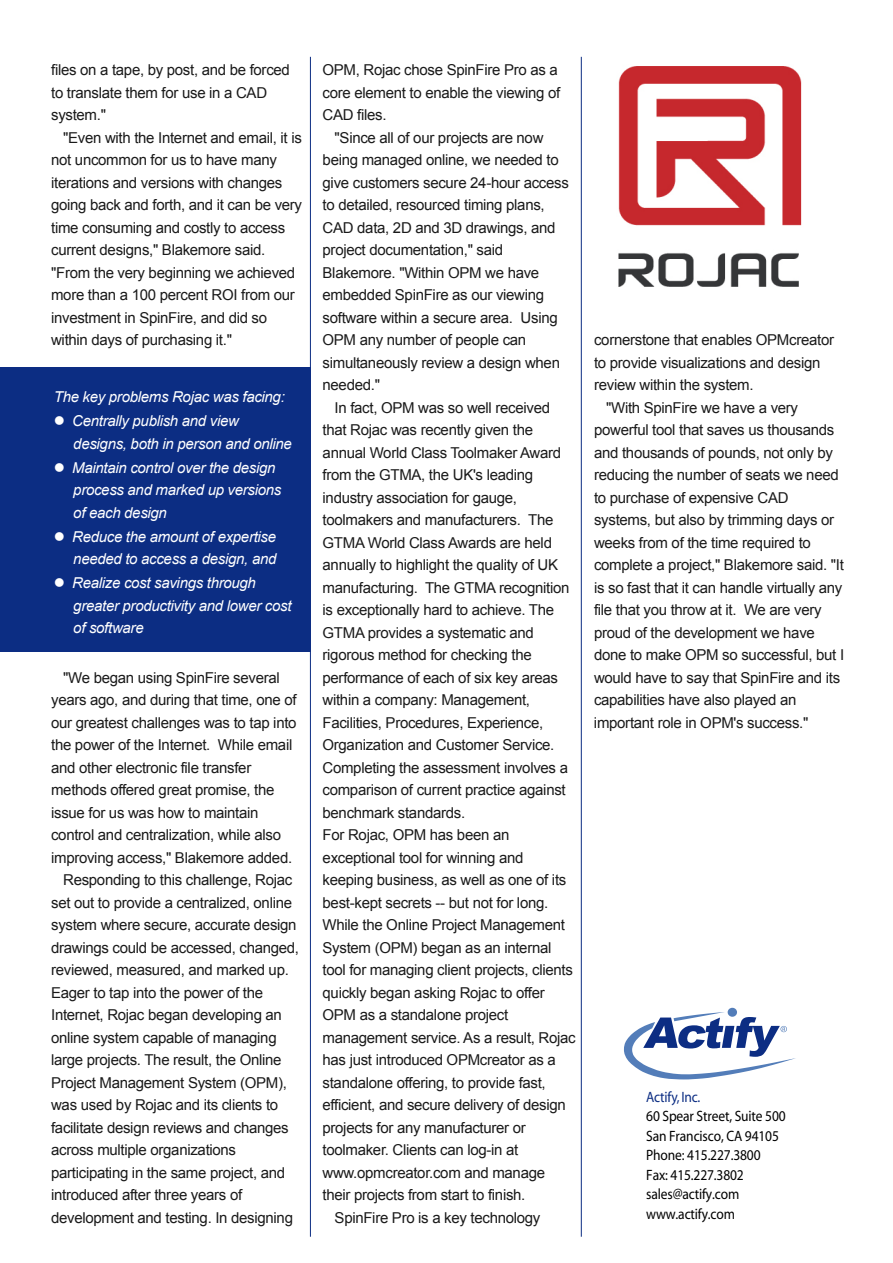
<style>
.page{position:relative;width:893px;height:1263px;background:#fff}
.page>*{position:absolute;margin:0;border:0;box-sizing:border-box;transform-origin:0 0}
.t1{font:15px/22.5px "Arial";letter-spacing:-.02em;color:#1a1a1a}
.t2{font:italic 15px/22.5px "Arial";letter-spacing:-.02em;color:#fff}
.t3{font:15px/19.5px "Myriad";letter-spacing:-.01em;color:#000;scale:.9 1}
.t4{font:15px "Myriad";letter-spacing:-.01em;color:#0c2d83;scale:.9 1}
</style>
<div class="page">
<img style="left:618px;top:66px;width:184px;height:221px">
<div style="left:728px;top:1008px;width:9px;height:9px;background:#537db9;border-radius:50%"></div>
<svg style="left:624px;top:1012px;width:172px;height:67px"></svg>
<hr style="left:310px;top:57px;width:1px;height:1180px;background:#0c2d83">
<hr style="left:581px;top:57px;width:1px;height:1180px;background:#0c2d83">
<div style="left:0;top:367px;width:311px;height:284px;background:#0c2d83"></div>
<p class="t1" style="left:51px;top:59px;width:240px">files on a tape, by post, and be forced to translate them for use in a CAD system."</p>
<p class="t1" style="left:51px;top:126px;width:252px;text-indent:12px">"Even with the Internet and email, it is not uncommon for us to have many iterations and versions with changes going back and forth, and it can be very time consuming and costly to access current designs," Blakemore said. "From the very beginning we achieved more than a 100 percent ROI from our investment in SpinFire, and did so within days of purchasing it."</p>
<p class="t2" style="left:54px;top:386px;width:233px">The key problems Rojac was facing:</p>
<p class="t2" style="left:73px;top:410px;width:220px;text-indent:-19px">● Centrally publish and view designs, both in person and online</p>
<p class="t2" style="left:73px;top:456px;width:210px;text-indent:-19px">● Maintain control over the design process and marked up versions of each design</p>
<p class="t2" style="left:54px;top:525px;width:224px;text-align:right">● Reduce the amount of expertise needed to access a design, and</p>
<p class="t2" style="left:73px;top:572px;width:220px;text-indent:-19px">● Realize cost savings through greater productivity and lower cost of software</p>
<p class="t1" style="left:63px;top:666px;width:218px">"We began using SpinFire several</p>
<p class="t1" style="left:51px;top:689px;width:247px">years ago, and during that time, one of</p>
<p class="t1" style="left:51px;top:711px;width:247px">our greatest challenges was to tap into</p>
<p class="t1" style="left:51px;top:734px;width:243px">the power of the Internet. While email</p>
<p class="t1" style="left:51px;top:756px;width:202px">and other electronic file transfer</p>
<p class="t1" style="left:51px;top:779px;width:225px">methods offered great promise, the</p>
<p class="t1" style="left:51px;top:801px;width:209px">issue for us was how to maintain</p>
<p class="t1" style="left:51px;top:824px;width:231px">control and centralization, while also</p>
<p class="t1" style="left:51px;top:846px;width:243px">improving access," Blakemore added.</p>
<p class="t1" style="left:63px;top:869px;width:231px">Responding to this challenge, Rojac</p>
<p class="t1" style="left:51px;top:891px;width:242px">set out to provide a centralized, online</p>
<p class="t1" style="left:51px;top:914px;width:247px">system where secure, accurate design</p>
<p class="t1" style="left:51px;top:936px;width:249px">drawings could be accessed, changed,</p>
<p class="t1" style="left:51px;top:959px;width:239px">reviewed, measured, and marked up.</p>
<p class="t1" style="left:51px;top:981px;width:213px">Eager to tap into the power of the</p>
<p class="t1" style="left:51px;top:1004px;width:232px">Internet, Rojac began developing an</p>
<p class="t1" style="left:51px;top:1026px;width:227px">online system capable of managing</p>
<p class="t1" style="left:51px;top:1049px;width:232px">large projects. The result, the Online</p>
<p class="t1" style="left:51px;top:1071px;width:237px">Project Management System (OPM),</p>
<p class="t1" style="left:51px;top:1094px;width:229px">was used by Rojac and its clients to</p>
<p class="t1" style="left:51px;top:1116px;width:239px">facilitate design reviews and changes</p>
<p class="t1" style="left:51px;top:1139px;width:187px">across multiple organizations</p>
<p class="t1" style="left:51px;top:1161px;width:236px">participating in the same project, and</p>
<p class="t1" style="left:51px;top:1184px;width:193px">introduced after three years of</p>
<p class="t1" style="left:51px;top:1206px;width:243px">development and testing. In designing</p>
<p class="t1" style="left:323px;top:59px;width:239px">OPM, Rojac chose SpinFire Pro as a core element to enable the viewing of<br>CAD files.</p>
<p class="t1" style="left:323px;top:126px;width:248px;text-indent:12px">"Since all of our projects are now being managed online, we needed to give customers secure 24-hour access to detailed, resourced timing plans,<br>CAD data, 2D and 3D drawings, and project documentation," said<br>Blakemore. "Within OPM we have embedded SpinFire as our viewing software within a secure area. Using<br>OPM any number of people can simultaneously review a design when needed."</p>
<p class="t1" style="left:335px;top:396px;width:217px">In fact, OPM was so well received</p>
<p class="t1" style="left:323px;top:419px;width:212px">that Rojac was recently given the</p>
<p class="t1" style="left:323px;top:441px;width:240px">annual World Class Toolmaker Award</p>
<p class="t1" style="left:323px;top:464px;width:212px">from the GTMA, the UK's leading</p>
<p class="t1" style="left:323px;top:486px;width:196px">industry association for gauge,</p>
<p class="t1" style="left:323px;top:509px;width:232px">toolmakers and manufacturers. The</p>
<p class="t1" style="left:323px;top:531px;width:231px">GTMA World Class Awards are held</p>
<p class="t1" style="left:323px;top:554px;width:237px">annually to highlight the quality of UK</p>
<p class="t1" style="left:323px;top:576px;width:248px">manufacturing. The GTMA recognition</p>
<p class="t1" style="left:323px;top:599px;width:233px">is exceptionally hard to achieve. The</p>
<p class="t1" style="left:323px;top:621px;width:213px">GTMA provides a systematic and</p>
<p class="t1" style="left:323px;top:644px;width:211px">rigorous method for checking the</p>
<p class="t1" style="left:323px;top:666px;width:237px">performance of each of six key areas</p>
<p class="t1" style="left:323px;top:689px;width:209px">within a company: Management,</p>
<p class="t1" style="left:323px;top:711px;width:222px">Facilities, Procedures, Experience,</p>
<p class="t1" style="left:323px;top:734px;width:233px">Organization and Customer Service.</p>
<p class="t1" style="left:323px;top:756px;width:247px">Completing the assessment involves a</p>
<p class="t1" style="left:323px;top:779px;width:245px">comparison of current practice against</p>
<p class="t1" style="left:323px;top:801px;width:144px">benchmark standards.</p>
<p class="t1" style="left:323px;top:824px;width:188px">For Rojac, OPM has been an</p>
<p class="t1" style="left:323px;top:846px;width:202px">exceptional tool for winning and</p>
<p class="t1" style="left:323px;top:869px;width:245px">keeping business, as well as one of its</p>
<p class="t1" style="left:323px;top:891px;width:227px">best-kept secrets -- but not for long.</p>
<p class="t1" style="left:323px;top:914px;width:244px">While the Online Project Management</p>
<p class="t1" style="left:323px;top:936px;width:230px">System (OPM) began as an internal</p>
<p class="t1" style="left:323px;top:959px;width:252px">tool for managing client projects, clients</p>
<p class="t1" style="left:323px;top:981px;width:224px">quickly began asking Rojac to offer</p>
<p class="t1" style="left:323px;top:1004px;width:187px">OPM as a standalone project</p>
<p class="t1" style="left:323px;top:1026px;width:255px">management service. As a result, Rojac</p>
<p class="t1" style="left:323px;top:1049px;width:235px">has just introduced OPMcreator as a</p>
<p class="t1" style="left:323px;top:1071px;width:225px">standalone offering, to provide fast,</p>
<p class="t1" style="left:323px;top:1094px;width:245px">efficient, and secure delivery of design</p>
<p class="t1" style="left:323px;top:1116px;width:205px">projects for any manufacturer or</p>
<p class="t1" style="left:323px;top:1139px;width:197px">toolmaker. Clients can log-in at</p>
<p class="t1" style="left:323px;top:1161px;width:224px">www.opmcreator.com and manage</p>
<p class="t1" style="left:323px;top:1184px;width:204px">their projects from start to finish.</p>
<p class="t1" style="left:335px;top:1206px;width:207px">SpinFire Pro is a key technology</p>
<p class="t1" style="left:594px;top:329px;width:241px">cornerstone that enables OPMcreator</p>
<p class="t1" style="left:594px;top:351px;width:228px">to provide visualizations and design</p>
<p class="t1" style="left:594px;top:374px;width:161px">review within the system.</p>
<p class="t1" style="left:606px;top:396px;width:193px">"With SpinFire we have a very</p>
<p class="t1" style="left:594px;top:419px;width:242px">powerful tool that saves us thousands</p>
<p class="t1" style="left:594px;top:441px;width:240px">and thousands of pounds, not only by</p>
<p class="t1" style="left:594px;top:464px;width:246px">reducing the number of seats we need</p>
<p class="t1" style="left:594px;top:486px;width:196px">to purchase of expensive CAD</p>
<p class="t1" style="left:594px;top:509px;width:242px">systems, but also by trimming days or</p>
<p class="t1" style="left:594px;top:531px;width:218px">weeks from of the time required to</p>
<p class="t1" style="left:594px;top:554px;width:251px">complete a project," Blakemore said. "It</p>
<p class="t1" style="left:594px;top:576px;width:250px">is so fast that it can handle virtually any</p>
<p class="t1" style="left:594px;top:599px;width:229px">file that you throw at it. We are very</p>
<p class="t1" style="left:594px;top:621px;width:222px">proud of the development we have</p>
<p class="t1" style="left:594px;top:644px;width:252px">done to make OPM so successful, but I</p>
<p class="t1" style="left:594px;top:666px;width:248px">would have to say that SpinFire and its</p>
<p class="t1" style="left:594px;top:689px;width:204px">capabilities have also played an</p>
<p class="t1" style="left:594px;top:711px;width:216px">important role in OPM's success."</p>
<p class="t4" style="left:646px;top:1089px;width:62px">Actify, Inc.</p>
<p class="t3" style="left:646px;top:1107px;width:157px">60 Spear Street, Suite 500<br>San Francisco, CA 94105<br>Phone: 415.227.3800<br>Fax: 415.227.3802 sales@actify.com www.actify.com</p>
</div>
